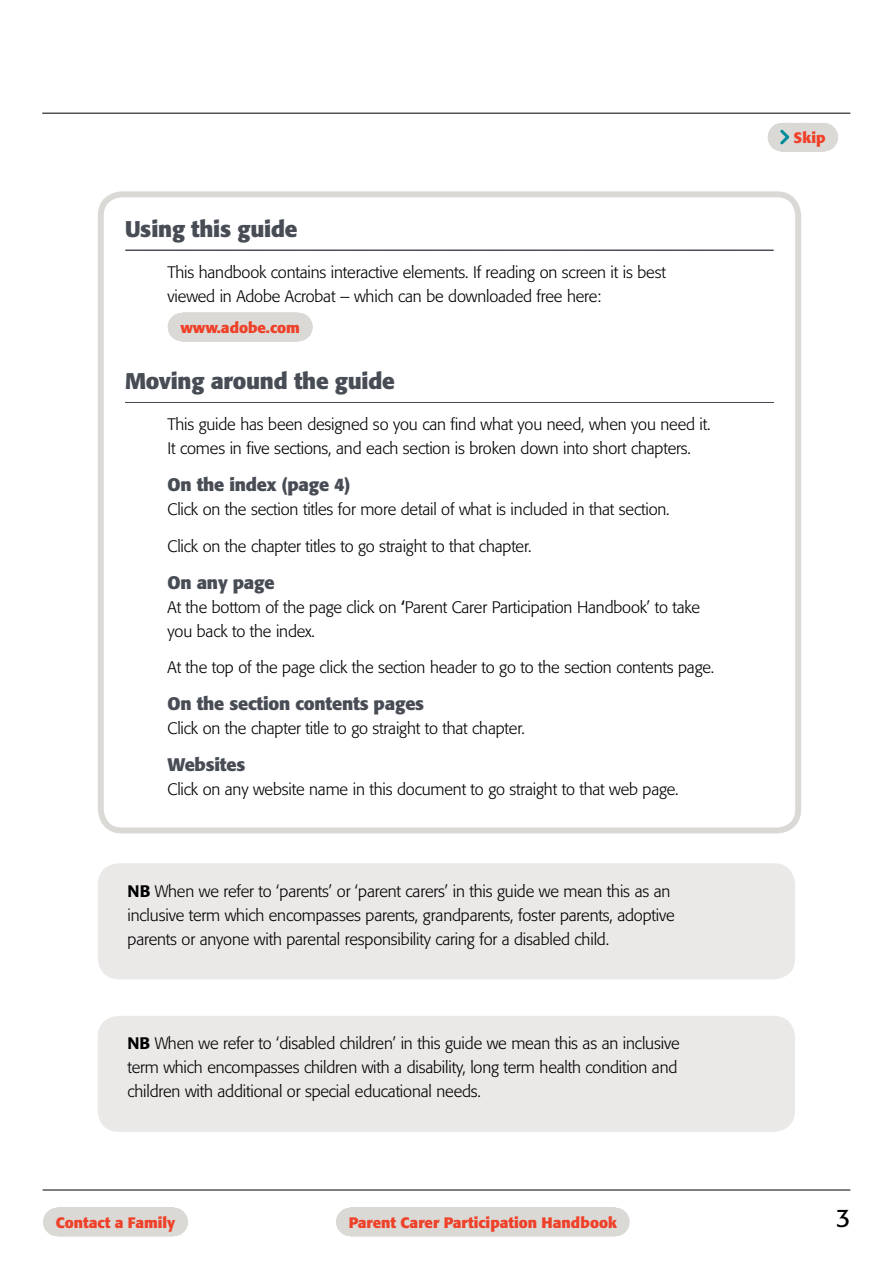
<style>
.page{position:relative;width:893px;height:1263px;background:#fff}
.page>*{position:absolute;margin:0;border:0;box-sizing:border-box;transform-origin:0 0}
.t1{font:25.2px "Formata BQ";color:#000}
.t2{font:700 22.5px "Formata BQ";letter-spacing:-.01em;color:#474c55}
.t3{font:700 18px "Formata BQ";letter-spacing:-.01em;color:#474c55}
.t4{font:300 16.5px/24px "Formata BQ";letter-spacing:-.01em;color:#000}
.t5{font:700 15px "Formata BQ";color:#ef4129}
.s1{font-weight:400}
.s2{font-weight:500}
</style>
<div class="page">
<hr style="left:43px;top:113px;width:807px;height:1px;background:#000">
<hr style="left:43px;top:1189px;width:807px;height:1px;background:#000">
<div style="left:350px;top:1208px;width:266px;height:28px;background:#dbd9d6"></div>
<div style="left:57px;top:1208px;width:117px;height:28px;background:#dbd9d6"></div>
<svg style="left:125px;top:250px;width:648px;height:1px"></svg>
<div style="left:182px;top:313px;width:117px;height:28px;background:#dbd9d6"></div>
<svg style="left:125px;top:402px;width:648px;height:1px"></svg>
<div style="left:98px;top:191px;width:703px;height:642px;border:6px solid #dbd9d6;border-radius:21px"></div>
<div style="left:98px;top:863px;width:697px;height:116px;background:#ebe9e8;border-radius:21px"></div>
<div style="left:98px;top:1016px;width:697px;height:116px;background:#ebe9e8;border-radius:21px"></div>
<svg style="left:777px;top:123px;width:47px;height:28px"></svg>
<h2 class="t2" style="left:125px;top:215px;width:174px">Using this guide</h2>
<p class="t4" style="left:168px;top:260px;width:500px">This handbook contains interactive elements. If reading on screen it is best viewed in Adobe Acrobat – which can be downloaded free here:</p>
<p class="t5" style="left:180px;top:318px;width:121px">www.adobe.com</p>
<h2 class="t2" style="left:125px;top:367px;width:271px">Moving around the guide</h2>
<p class="t4" style="left:168px;top:413px;width:544px">This guide has been designed so you can find what you need, when you need it.<br>It comes in five sections, and each section is broken down into short chapters.</p>
<p class="t3" style="left:168px;top:473px;width:184px">On the index (page 4)</p>
<p class="t4" style="left:168px;top:497px;width:504px">Click on the section titles for more detail of what is included in that section.</p>
<p class="t4" style="left:168px;top:534px;width:365px">Click on the chapter titles to go straight to that chapter.</p>
<p class="t3" style="left:168px;top:571px;width:108px">On any page</p>
<p class="t4" style="left:168px;top:595px;width:534px">At the bottom of the page click on <span class="s1">‘</span>Parent Carer Participation Handbook’ to take you back to the index.</p>
<p class="t4" style="left:168px;top:656px;width:548px">At the top of the page click the section header to go to the section contents page.</p>
<p class="t3" style="left:168px;top:692px;width:258px">On the section contents pages</p>
<p class="t4" style="left:168px;top:716px;width:359px">Click on the chapter title to go straight to that chapter.</p>
<p class="t3" style="left:168px;top:753px;width:79px">Websites</p>
<p class="t4" style="left:168px;top:777px;width:513px">Click on any website name in this document to go straight to that web page.</p>
<p class="t4" style="left:128px;top:879px;width:549px"><span class="s2">NB</span> When we refer to ‘parents’ or ‘parent carers’ in this guide we mean this as an inclusive term which encompasses parents, grandparents, foster parents, adoptive parents or anyone with parental responsibility caring for a disabled child.</p>
<p class="t4" style="left:127px;top:1032px;width:554px"><span class="s2">NB</span> When we refer to ‘disabled children’ in this guide we mean this as an inclusive term which encompasses children with a disability, long term health condition and children with additional or special educational needs.</p>
<p class="t5" style="left:794px;top:128px;width:33px">Skip</p>
<p class="t5" style="left:56px;top:1213px;width:121px">Contact a Family</p>
<p class="t5" style="left:349px;top:1213px;width:270px">Parent Carer Participation Handbook</p>
<h1 class="t1" style="left:836px;top:1202px;width:16px">3</h1>
</div>
